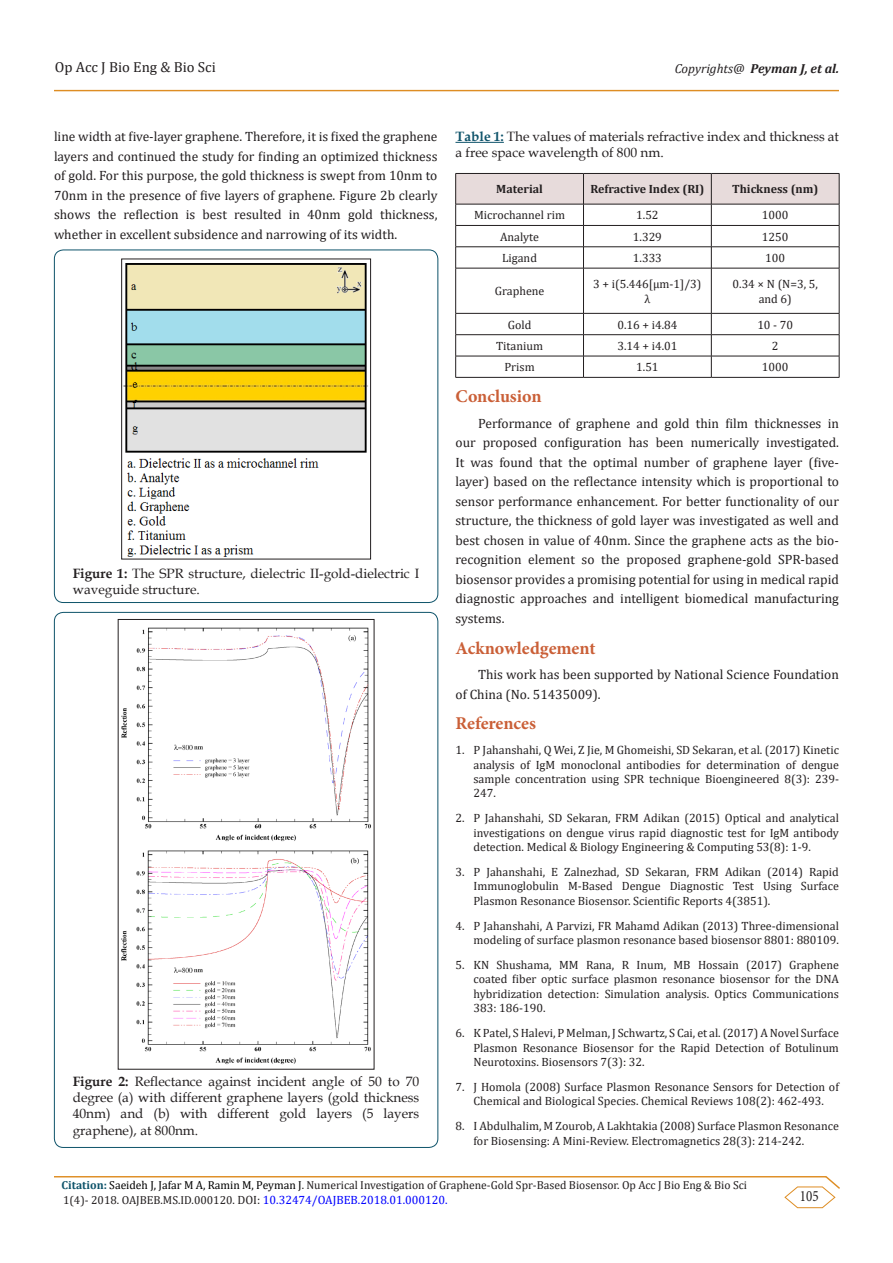
<style>
.page{position:relative;width:893px;height:1263px;background:#fff}
.page>*{position:absolute;margin:0;border:0;box-sizing:border-box;transform-origin:0 0}
.t1{font:700 18px "Minion Pro";color:#ca5f37}
.t2{font:15.75px "Minion Pro";color:#231f20;scale:.83 1}
.t3{font:14.55px "Cambria";color:#231f20}
.t4{font:13.5px/19.5px "Cambria";color:#231f20;text-align:justify}
.t5{font:13.5px/16.2px "Book Antiqua";color:#231f20}
.t6{font:italic 700 13.05px "Cambria";color:#231f20}
.t7{font:12px/14.4px "Cambria";color:#231f20;text-align:justify}
.t8{font:12px "Cambria";color:#00f}
.t9{font:700 12px "Cambria";color:#231f20}
.t10{font:11.55px "Cambria";color:#231f20}
.s1{font-weight:400}
.s2{font-weight:700}
.s3{font-weight:700;color:#0e536a}
.s4{color:#000}
.s5{font-size:11.55px;color:#231f20}
.s6{color:#231f20}
</style>
<div class="page">
<hr style="left:54px;top:90px;width:785px;height:1px;background:#de8d23">
<hr style="left:54px;top:1176px;width:772px;height:1px;background:#de8d23">
<svg style="left:784px;top:1176px;width:56px;height:32px"></svg>
<div style="left:54px;top:250px;width:384px;height:353px;border:1px solid #0e536a;border-radius:9px"></div>
<img style="left:123px;top:263px;width:245px;height:294px">
<div style="left:121px;top:259px;width:250px;height:300px;border:1px solid #231f20"></div>
<img style="left:121px;top:627px;width:250px;height:438px">
<hr style="left:455px;top:142px;width:49px;height:1px;background:#0e536a">
<svg style="left:455px;top:173px;width:385px;height:95px"></svg>
<hr style="left:455px;top:268px;width:128px;height:1px;background:#231f20">
<hr style="left:455px;top:268px;width:1px;height:45px;background:#231f20">
<hr style="left:583px;top:268px;width:128px;height:1px;background:#231f20">
<hr style="left:583px;top:268px;width:1px;height:45px;background:#231f20">
<hr style="left:711px;top:268px;width:128px;height:1px;background:#231f20">
<hr style="left:711px;top:268px;width:1px;height:45px;background:#231f20">
<hr style="left:839px;top:268px;width:1px;height:45px;background:#231f20">
<hr style="left:455px;top:313px;width:128px;height:1px;background:#231f20">
<hr style="left:583px;top:313px;width:128px;height:1px;background:#231f20">
<hr style="left:711px;top:313px;width:128px;height:1px;background:#231f20">
<hr style="left:455px;top:334px;width:128px;height:1px;background:#231f20">
<hr style="left:583px;top:334px;width:128px;height:1px;background:#231f20">
<hr style="left:711px;top:334px;width:128px;height:1px;background:#231f20">
<hr style="left:455px;top:356px;width:128px;height:1px;background:#231f20">
<svg style="left:455px;top:314px;width:1px;height:63px"></svg>
<hr style="left:583px;top:356px;width:128px;height:1px;background:#231f20">
<svg style="left:583px;top:314px;width:1px;height:63px"></svg>
<hr style="left:711px;top:356px;width:128px;height:1px;background:#231f20">
<svg style="left:711px;top:314px;width:1px;height:63px"></svg>
<svg style="left:839px;top:314px;width:1px;height:63px"></svg>
<hr style="left:455px;top:377px;width:128px;height:1px;background:#231f20">
<hr style="left:583px;top:377px;width:128px;height:1px;background:#231f20">
<hr style="left:711px;top:377px;width:128px;height:1px;background:#231f20">
<p class="t3" style="left:55px;top:58px;width:163px">Op Acc J Bio Eng &amp; Bio Sci</p>
<p class="t6" style="left:675px;top:59px;width:166px"><span class="s1">Copyrights@</span> Peyman J, et al.</p>
<p class="t4" style="left:54px;top:127px;width:385px">line width at five-layer graphene. Therefore, it is fixed the graphene layers and continued the study for finding an optimized thickness of gold. For this purpose, the gold thickness is swept from 10nm to 70nm in the presence of five layers of graphene. Figure 2b clearly shows the reflection is best resulted in 40nm gold thickness, whether in excellent subsidence and narrowing of its width.</p>
<p class="t5" style="left:73px;top:565px;width:348px"><span class="s2">Figure 1:</span> The SPR structure, dielectric II-gold-dielectric I waveguide structure.</p>
<p class="t5" style="left:73px;top:1073px;width:348px;text-align:justify"><span class="s2">Figure 2:</span> Reflectance against incident angle of 50 to 70 degree (a) with different graphene layers (gold thickness 40nm) and (b) with different gold layers (5 layers graphene), at 800nm.</p>
<p class="t5" style="left:455px;top:128px;width:385px"><span class="s3">Table 1:</span> The values of materials refractive index and thickness at a free space wavelength of 800 nm.</p>
<p class="t9" style="left:496px;top:181px;width:48px">Material</p>
<p class="t9" style="left:590px;top:181px;width:115px">Refractive Index (RI)</p>
<p class="t9" style="left:732px;top:181px;width:88px">Thickness (nm)</p>
<p class="t7" style="left:474px;top:208px;width:92px">Microchannel rim</p>
<p class="t7" style="left:636px;top:208px;width:24px">1.52</p>
<p class="t7" style="left:762px;top:208px;width:28px">1000</p>
<p class="t7" style="left:500px;top:229px;width:40px">Analyte</p>
<p class="t7" style="left:633px;top:229px;width:31px">1.329</p>
<p class="t7" style="left:762px;top:229px;width:28px">1250</p>
<p class="t7" style="left:502px;top:251px;width:36px">Ligand</p>
<p class="t7" style="left:633px;top:251px;width:31px">1.333</p>
<p class="t7" style="left:765px;top:251px;width:21px">100</p>
<p class="t7" style="left:495px;top:284px;width:51px">Graphene</p>
<p class="t7" style="left:593px;top:277px;width:110px;text-align:center">3 + i(5.446[μm-1]/3) λ</p>
<p class="t7" style="left:732px;top:277px;width:87px;text-align:center">0.34 × N (N=3, 5, and 6)</p>
<p class="t7" style="left:508px;top:317px;width:25px">Gold</p>
<p class="t7" style="left:617px;top:317px;width:62px">0.16 + i4.84</p>
<p class="t7" style="left:757px;top:317px;width:37px">10 - 70</p>
<p class="t7" style="left:496px;top:339px;width:49px">Titanium</p>
<p class="t7" style="left:617px;top:339px;width:62px">3.14 + i4.01</p>
<p class="t7" style="left:772px;top:339px;width:8px">2</p>
<p class="t7" style="left:504px;top:360px;width:32px">Prism</p>
<p class="t7" style="left:636px;top:360px;width:24px">1.51</p>
<p class="t7" style="left:762px;top:360px;width:28px">1000</p>
<p class="t1" style="left:455px;top:384px;width:88px">Conclusion</p>
<p class="t4" style="left:455px;top:413px;width:385px;text-indent:22px">Performance of graphene and gold thin film thicknesses in our proposed configuration has been numerically investigated.<br>It was found that the optimal number of graphene layer (five&shy;layer) based on the reflectance intensity which is proportional to sensor performance enhancement. For better functionality of our structure, the thickness of gold layer was investigated as well and best chosen in value of 40nm. Since the graphene acts as the bio&shy;recognition element so the proposed graphene-gold SPR-based biosensor provides a promising potential for using in medical rapid diagnostic approaches and intelligent biomedical manufacturing systems.</p>
<p class="t1" style="left:455px;top:635px;width:142px">Acknowledgement</p>
<p class="t4" style="left:455px;top:665px;width:385px;text-indent:22px">This work has been supported by National Science Foundation of China (No. 51435009).</p>
<p class="t1" style="left:455px;top:711px;width:82px">References</p>
<p class="t7" style="left:473px;top:743px;width:367px;text-indent:-18px">1. P Jahanshahi, Q Wei, Z Jie, M Ghomeishi, SD Sekaran, et al. (2017) Kinetic analysis of IgM monoclonal antibodies for determination of dengue sample concentration using SPR technique Bioengineered 8(3): 239- 247.</p>
<p class="t7" style="left:473px;top:811px;width:367px;text-indent:-18px">2. P Jahanshahi, SD Sekaran, FRM Adikan (2015) Optical and analytical investigations on dengue virus rapid diagnostic test for IgM antibody detection. Medical &amp; Biology Engineering &amp; Computing 53(8): 1-9.</p>
<p class="t7" style="left:473px;top:865px;width:367px;text-indent:-18px">3. P Jahanshahi, E Zalnezhad, SD Sekaran, FRM Adikan (2014) Rapid Immunoglobulin M-Based Dengue Diagnostic Test Using Surface Plasmon Resonance Biosensor. Scientific Reports 4(3851).</p>
<p class="t7" style="left:455px;top:918px;width:385px;text-align:right">4. P Jahanshahi, A Parvizi, FR Mahamd Adikan (2013) Three-dimensional modeling of surface plasmon resonance based biosensor 8801: 880109.</p>
<p class="t7" style="left:473px;top:958px;width:367px;text-indent:-18px">5. KN Shushama, MM Rana, R Inum, MB Hossain (2017) Graphene coated fiber optic surface plasmon resonance biosensor for the DNA hybridization detection: Simulation analysis. Optics Communications 383: 186-190.</p>
<p class="t7" style="left:473px;top:1026px;width:367px;text-indent:-18px">6. K Patel, S Halevi, P Melman, J Schwartz, S Cai, et al. (2017) A Novel Surface Plasmon Resonance Biosensor for the Rapid Detection of Botulinum Neurotoxins. Biosensors 7(3): 32.</p>
<p class="t7" style="left:455px;top:1079px;width:385px;text-align:center">7. J Homola (2008) Surface Plasmon Resonance Sensors for Detection of<br>Chemical and Biological Species. Chemical Reviews 108(2): 462-493.</p>
<p class="t7" style="left:473px;top:1119px;width:367px;text-indent:-18px">8. I Abdulhalim, M Zourob, A Lakhtakia (2008) Surface Plasmon Resonance for Biosensing: A Mini-Review. Electromagnetics 28(3): 214-242.</p>
<p class="t10" style="left:62px;top:1178px;width:687px"><span class="s3">Citation:</span> <span class="s4">Saeideh J, Jafar M A, Ramin M, Peyman J</span>. Numerical Investigation of Graphene-Gold Spr-Based Biosensor. Op Acc J Bio Eng &amp; Bio Sci</p>
<p class="t8" style="left:63px;top:1193px;width:386px"><span class="s5">1(4)- 2018. OAJBEB.MS.ID.000120.</span> <span class="s6">DOI:</span> 10.32474/OAJBEB.2018.01.000120.</p>
<p class="t2" style="left:800px;top:1186px;width:24px">105</p>
</div>
